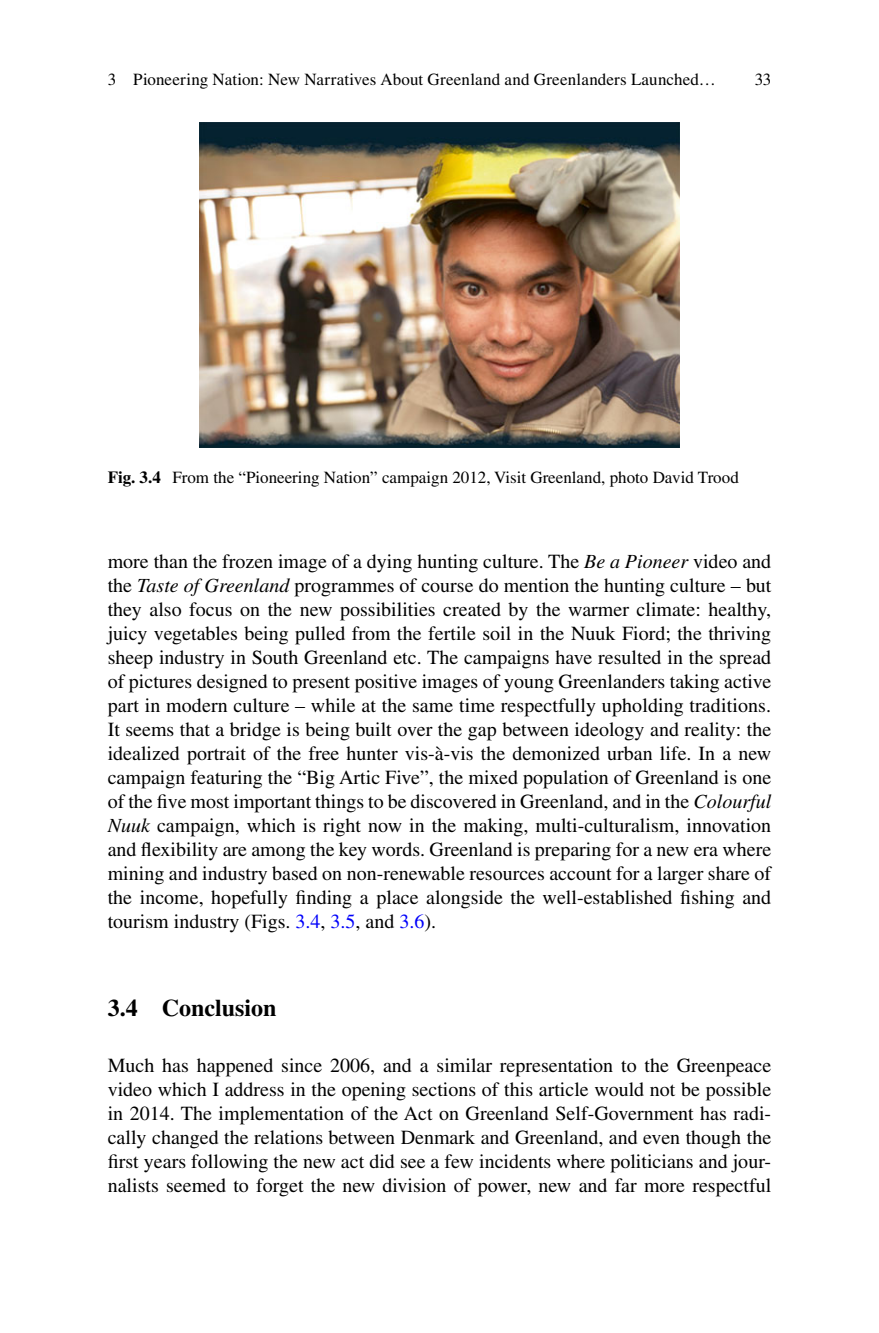
<style>
.page{position:relative;width:879px;height:1333px;background:#fff}
.page>*{position:absolute;margin:0;border:0;box-sizing:border-box;transform-origin:0 0}
.t1{font:700 24px "Djbyxm Times";color:#000}
.t2{font:20px/24px "Syddlq Times";color:#000;text-align:justify}
.t3{font:17px "Syddlq Times";color:#000}
.s1{font-family:"Djbyxm Times";font-weight:700}
.s2{font-family:"Yrgxxx Times";font-style:italic}
.s3{color:#0000fa}
</style>
<div class="page">
<img style="left:199px;top:122px;width:480px;height:325px">
<p class="t3" style="left:108px;top:73px;width:609px">3 Pioneering Nation: New Narratives About Greenland and Greenlanders Launched…</p>
<p class="t3" style="left:754px;top:73px;width:18px">33</p>
<p class="t3" style="left:108px;top:471px;width:632px"><span class="s1">Fig. 3.4</span> From the “Pioneering Nation” campaign 2012, Visit Greenland, photo David Trood</p>
<p class="t2" style="left:108px;top:551px;width:665px">more than the frozen image of a dying hunting culture. The <span class="s2">Be a Pioneer</span> video and the <span class="s2">Taste of Greenland</span> programmes of course do mention the hunting culture – but they also focus on the new possibilities created by the warmer climate: healthy, juicy vegetables being pulled from the fertile soil in the Nuuk Fiord; the thriving sheep industry in South Greenland etc. The campaigns have resulted in the spread of pictures designed to present positive images of young Greenlanders taking active part in modern culture – while at the same time respectfully upholding traditions.<br>It seems that a bridge is being built over the gap between ideology and reality: the idealized portrait of the free hunter vis-à-vis the demonized urban life. In a new campaign featuring the “Big Artic Five”, the mixed population of Greenland is one of the five most important things to be discovered in Greenland, and in the <span class="s2">Colourful Nuuk</span> campaign, which is right now in the making, multi-culturalism, innovation and flexibility are among the key words. Greenland is preparing for a new era where mining and industry based on non-renewable resources account for a larger share of the income, hopefully finding a place alongside the well-established fishing and tourism industry (Figs. <span class="s3">3.4</span> , <span class="s3">3.5</span> , and <span class="s3">3.6</span> ).</p>
<p class="t1" style="left:108px;top:999px;width:170px">3.4 Conclusion</p>
<p class="t2" style="left:108px;top:1055px;width:665px">Much has happened since 2006, and a similar representation to the Greenpeace video which I address in the opening sections of this article would not be possible in 2014. The implementation of the Act on Greenland Self-Government has radi&shy;cally changed the relations between Denmark and Greenland, and even though the first years following the new act did see a few incidents where politicians and jour&shy;nalists seemed to forget the new division of power, new and far more respectful</p>
</div>
